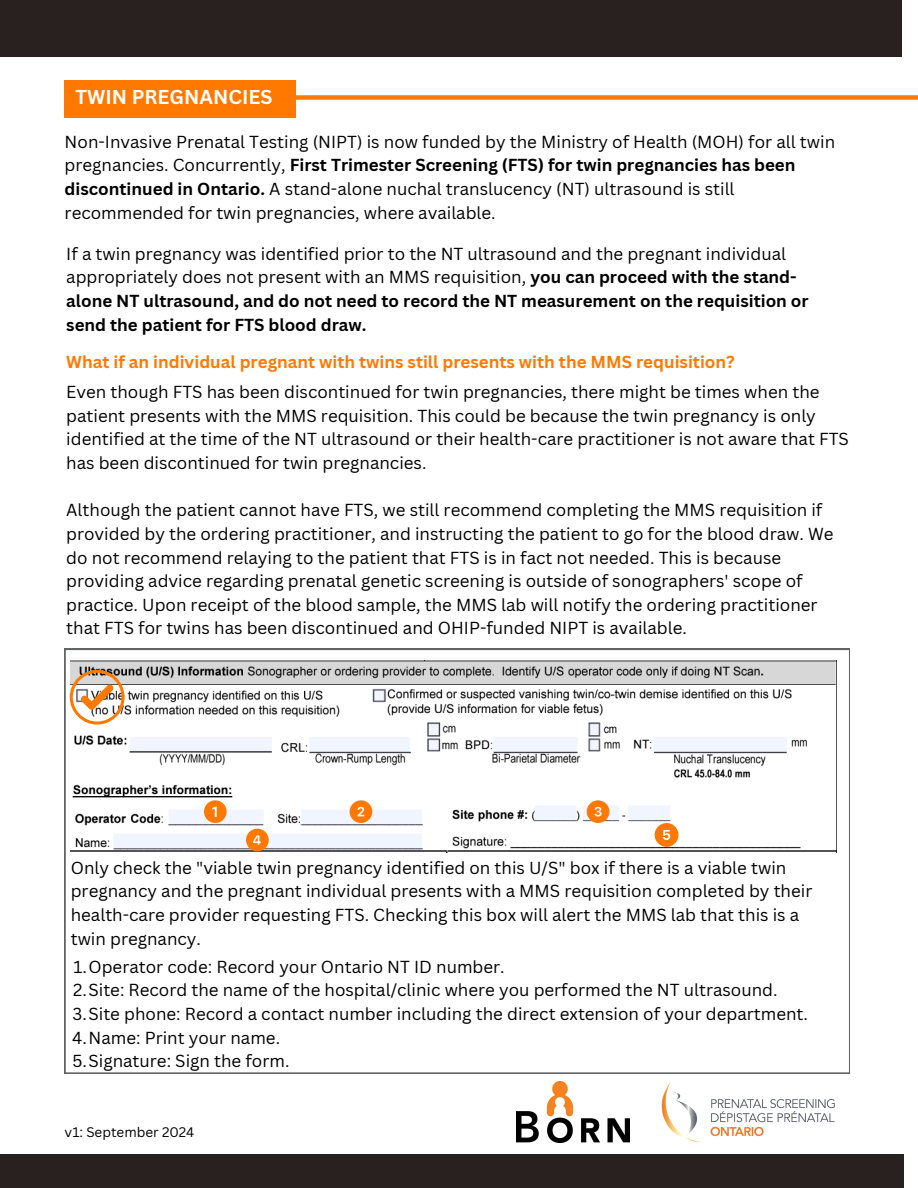
<style>
.page{position:relative;width:918px;height:1188px;background:#fff}
.page>*{position:absolute;margin:0;border:0;box-sizing:border-box;transform-origin:0 0}
.t1{font:700 19.5px "Canva Sans";color:#fff}
.t2{font:16.95px/23.7px "Canva Sans";color:#000}
.t3{font:700 16.95px/23.7px "Canva Sans";color:#000}
.t4{font:700 16.95px "Canva Sans";color:#ff7900}
.t5{font:13.5px "Canva Sans";color:#000}
.s1{font-weight:700}
.s2{font-weight:400}
</style>
<div class="page">
<div style="left:0;top:0;width:901px;height:56px;background:#282120"></div>
<div style="left:0;top:1154px;width:904px;height:34px;background:#282120"></div>
<img style="left:516px;top:1081px;width:114px;height:61px">
<img style="left:650px;top:1073px;width:200px;height:69px">
<div style="left:65px;top:80px;width:231px;height:38px;background:#ff7900"></div>
<div style="left:283px;top:95px;width:635px;height:5px;background:#ff7900"></div>
<svg style="left:65px;top:649px;width:785px;height:424px"></svg>
<svg style="left:70px;top:670px;width:55px;height:55px"></svg>
<svg style="left:655px;top:823px;width:23px;height:24px"></svg>
<h2 class="t1" style="left:76px;top:83px;width:198px">TWIN PREGNANCIES</h2>
<h3 class="t2" style="left:65px;top:129px;width:772px">Non-Invasive Prenatal Testing (NIPT) is now funded by the Ministry of Health (MOH) for all twin pregnancies. Concurrently, <span class="s1">First Trimester Screening (FTS) for twin pregnancies has been discontinued in Ontario.</span> A stand-alone nuchal translucency (NT) ultrasound is still recommended for twin pregnancies, where available.</h3>
<p class="t3" style="left:66px;top:241px;width:744px"><span class="s2">If a twin pregnancy was identified prior to the NT ultrasound and the pregnant individual appropriately does not present with an MMS requisition,</span> you can proceed with the stand&shy;alone NT ultrasound, and do not need to record the NT measurement on the requisition or send the patient for FTS blood draw.</p>
<p class="t4" style="left:66px;top:350px;width:670px">What if an individual pregnant with twins still presents with the MMS requisition?</p>
<p class="t2" style="left:66px;top:380px;width:784px">Even though FTS has been discontinued for twin pregnancies, there might be times when the patient presents with the MMS requisition. This could be because the twin pregnancy is only identified at the time of the NT ultrasound or their health-care practitioner is not aware that FTS has been discontinued for twin pregnancies.</p>
<p class="t2" style="left:66px;top:498px;width:769px">Although the patient cannot have FTS, we still recommend completing the MMS requisition if provided by the ordering practitioner, and instructing the patient to go for the blood draw. We do not recommend relaying to the patient that FTS is in fact not needed. This is because providing advice regarding prenatal genetic screening is outside of sonographers' scope of practice. Upon receipt of the blood sample, the MMS lab will notify the ordering practitioner that FTS for twins has been discontinued and OHIP-funded NIPT is available.</p>
<h3 class="t2" style="left:71px;top:855px;width:743px">Only check the "viable twin pregnancy identified on this U/S" box if there is a viable twin pregnancy and the pregnant individual presents with a MMS requisition completed by their health-care provider requesting FTS. Checking this box will alert the MMS lab that this is a twin pregnancy.</h3>
<p class="t2" style="left:73px;top:954px;width:433px">1.Operator code: Record your Ontario NT ID number.</p>
<p class="t2" style="left:73px;top:978px;width:706px">2.Site: Record the name of the hospital/clinic where you performed the NT ultrasound.</p>
<p class="t2" style="left:73px;top:1001px;width:737px">3.Site phone: Record a contact number including the direct extension of your department.</p>
<p class="t2" style="left:72px;top:1025px;width:210px">4.Name: Print your name.</p>
<h3 class="t2" style="left:72px;top:1049px;width:219px">5.Signature: Sign the form.</h3>
<p class="t5" style="left:65px;top:1123px;width:131px">v1: September 2024</p>
</div>
